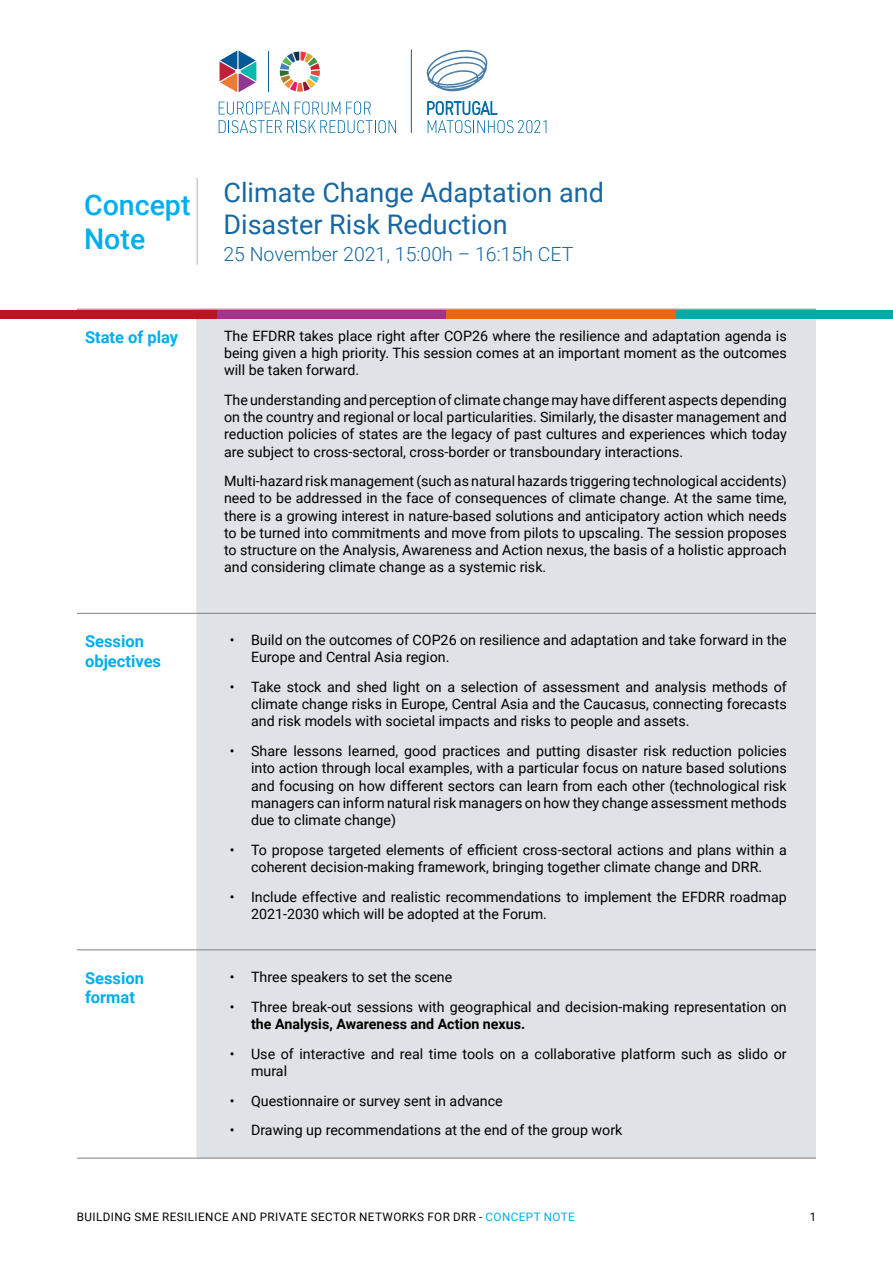
<style>
.page{position:relative;width:893px;height:1263px;background:#fff}
.page>*{position:absolute;margin:0;border:0;box-sizing:border-box;transform-origin:0 0}
.t1{font:500 28.5px/34.2px "Roboto";color:#00aeef}
.t2{font:27px/32.4px "Roboto";color:#1767a1}
.t3{font:300 19.5px "Roboto";color:#1767a1}
.t4{font:700 16.5px/19.8px "Roboto";color:#00aeef}
.t5{font:14.25px/17.1px "Roboto";color:#000;text-align:justify}
.t6{font:700 14.25px "Roboto";color:#000}
.t7{font:11.7px "Roboto";letter-spacing:.035em;color:#000}
.s1{color:#00aeef}
</style>
<div class="page">
<div style="left:196px;top:318px;width:619px;height:840px;background:#dfe3e7"></div>
<hr style="left:77px;top:309px;width:119px;height:1px;background:#808080">
<hr style="left:196px;top:309px;width:620px;height:1px;background:#808080">
<hr style="left:77px;top:613px;width:119px;height:1px;background:#808080">
<hr style="left:196px;top:613px;width:620px;height:1px;background:#808080">
<hr style="left:77px;top:950px;width:119px;height:1px;background:#808080">
<hr style="left:196px;top:950px;width:620px;height:1px;background:#808080">
<hr style="left:77px;top:1158px;width:119px;height:1px;background:#808080">
<hr style="left:196px;top:1158px;width:620px;height:1px;background:#808080">
<hr style="left:197px;top:178px;width:1px;height:86px;background:#c6c6c6">
<svg style="left:220px;top:51px;width:36px;height:41px"></svg>
<hr style="left:268px;top:51px;width:1px;height:41px;background:#155996">
<svg style="left:280px;top:52px;width:40px;height:40px"></svg>
<svg style="left:426px;top:50px;width:62px;height:41px"></svg>
<svg style="left:219px;top:101px;width:177px;height:32px"></svg>
<svg style="left:427px;top:101px;width:119px;height:32px"></svg>
<hr style="left:411px;top:49px;width:1px;height:84px;background:#155996">
<div style="left:0;top:310px;width:217px;height:8px;background:#c01320"></div>
<div style="left:217px;top:310px;width:229px;height:8px;background:#a7328b"></div>
<div style="left:446px;top:310px;width:230px;height:8px;background:#ec660f"></div>
<div style="left:676px;top:310px;width:217px;height:8px;background:#00aba9"></div>
<h1 class="t1" style="left:84px;top:186px;width:108px">Concept<br>Note</h1>
<h2 class="t2" style="left:223px;top:175px;width:382px">Climate Change Adaptation and<br>Disaster Risk Reduction</h2>
<h3 class="t3" style="left:223px;top:241px;width:352px">25 November 2021, 15:00h – 16:15h CET</h3>
<p class="t4" style="left:85px;top:326px;width:95px">State of play</p>
<p class="t5" style="left:224px;top:327px;width:564px">The EFDRR takes place right after COP26 where the resilience and adaptation agenda is being given a high priority. This session comes at an important moment as the outcomes will be taken forward.</p>
<p class="t5" style="left:224px;top:391px;width:564px">The understanding and perception of climate change may have different aspects depending on the country and regional or local particularities. Similarly, the disaster management and reduction policies of states are the legacy of past cultures and experiences which today are subject to cross-sectoral, cross-border or transboundary interactions.</p>
<p class="t5" style="left:224px;top:472px;width:564px">Multi-hazard risk management (such as natural hazards triggering technological accidents) need to be addressed in the face of consequences of climate change. At the same time, there is a growing interest in nature-based solutions and anticipatory action which needs to be turned into commitments and move from pilots to upscaling. The session proposes to structure on the Analysis, Awareness and Action nexus, the basis of a holistic approach and considering climate change as a systemic risk.</p>
<p class="t4" style="left:85px;top:631px;width:78px">Session objectives</p>
<p class="t5" style="left:251px;top:631px;width:537px;text-indent:-21px">• Build on the outcomes of COP26 on resilience and adaptation and take forward in the<br>Europe and Central Asia region.</p>
<p class="t5" style="left:251px;top:678px;width:537px;text-indent:-21px">• Take stock and shed light on a selection of assessment and analysis methods of climate change risks in Europe, Central Asia and the Caucasus, connecting forecasts and risk models with societal impacts and risks to people and assets.</p>
<p class="t5" style="left:251px;top:742px;width:537px;text-indent:-21px">• Share lessons learned, good practices and putting disaster risk reduction policies into action through local examples, with a particular focus on nature based solutions and focusing on how different sectors can learn from each other (technological risk managers can inform natural risk managers on how they change assessment methods due to climate change)</p>
<p class="t5" style="left:230px;top:840px;width:558px;text-align:center">• To propose targeted elements of efficient cross-sectoral actions and plans within a coherent decision-making framework, bringing together climate change and DRR.</p>
<p class="t5" style="left:251px;top:887px;width:537px;text-indent:-21px">• Include effective and realistic recommendations to implement the EFDRR roadmap<br>2021-2030 which will be adopted at the Forum.</p>
<p class="t4" style="left:85px;top:967px;width:60px">Session format</p>
<p class="t5" style="left:230px;top:968px;width:224px">• Three speakers to set the scene</p>
<p class="t5" style="left:230px;top:997px;width:558px">• Three break-out sessions with geographical and decision-making representation on</p>
<p class="t6" style="left:251px;top:1014px;width:276px">the Analysis, Awareness and Action nexus.</p>
<p class="t5" style="left:251px;top:1044px;width:537px;text-indent:-21px">• Use of interactive and real time tools on a collaborative platform such as slido or mural</p>
<p class="t5" style="left:230px;top:1091px;width:274px">• Questionnaire or survey sent in advance</p>
<p class="t5" style="left:230px;top:1121px;width:394px">• Drawing up recommendations at the end of the group work</p>
<p class="t7" style="left:77px;top:1208px;width:500px">BUILDING SME RESILIENCE AND PRIVATE SECTOR NETWORKS FOR DRR - <span class="s1">CONCEPT NOTE</span></p>
<p class="t7" style="left:810px;top:1208px;width:8px">1</p>
</div>
